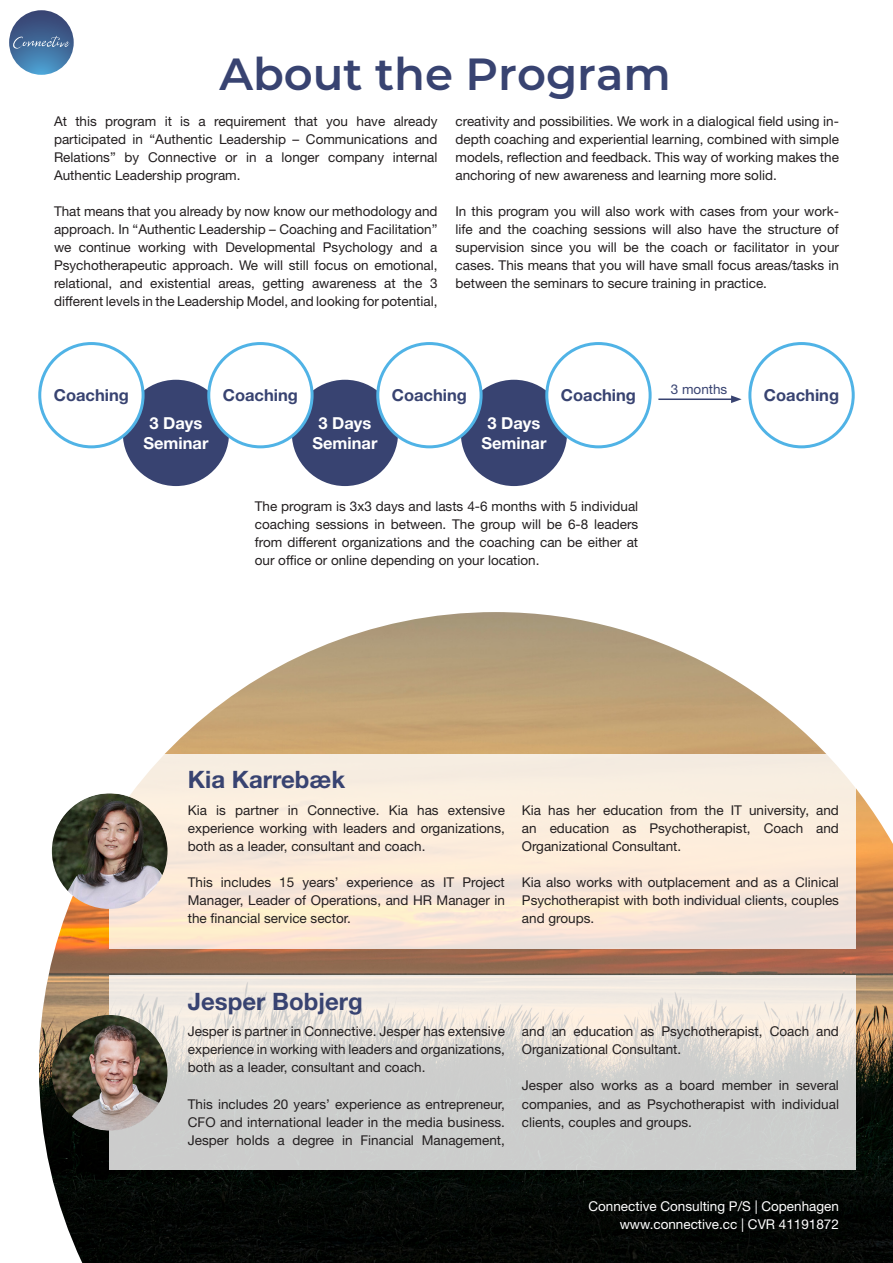
<style>
.page{position:relative;width:893px;height:1263px;background:#fff}
.page>*{position:absolute;margin:0;border:0;box-sizing:border-box;transform-origin:0 0}
.rubrik{font:100 45px "Montserrat";color:#384371}
.mellem_rubrik{font:700 24px "Helvetica Neue LT Std";color:#384371}
.infograph{font:700 16.5px "Helvetica Neue LT Std";color:#384371}
.infograph-2{font:700 16.5px "Helvetica Neue LT Std";color:#fff}
.paragraph_no_align{font:13.5px/18px "Helvetica Neue LT Std";color:#231f20;text-align:justify}
.foot{font:13.5px "Helvetica Neue LT Std";color:#fff}
.paragraph_no_align-2{font:13.5px "Helvetica Neue LT Std";color:#384371}
</style>
<div class="page">
<img style="left:39px;top:612px;width:854px;height:651px">
<svg style="left:9px;top:10px;width:65px;height:65px;background:#446c9b"></svg>
<svg style="left:12px;top:36px;width:58px;height:14px"></svg>
<div style="left:123px;top:380px;width:106px;height:106px;background:#384371;border-radius:50%"></div>
<div style="left:292px;top:380px;width:106px;height:106px;background:#384371;border-radius:50%"></div>
<div style="left:461px;top:380px;width:106px;height:106px;background:#384371;border-radius:50%"></div>
<div style="left:40px;top:343px;width:103px;height:104px;background:#fff;border-radius:50%"></div>
<div style="left:38px;top:342px;width:107px;height:106px;border:3px solid #50b3e6;border-radius:50%"></div>
<div style="left:209px;top:343px;width:103px;height:104px;background:#fff;border-radius:50%"></div>
<div style="left:207px;top:342px;width:107px;height:106px;border:3px solid #50b3e6;border-radius:50%"></div>
<div style="left:378px;top:343px;width:103px;height:104px;background:#fff;border-radius:50%"></div>
<div style="left:376px;top:342px;width:107px;height:106px;border:3px solid #50b3e6;border-radius:50%"></div>
<div style="left:547px;top:343px;width:103px;height:104px;background:#fff;border-radius:50%"></div>
<div style="left:545px;top:342px;width:107px;height:106px;border:3px solid #50b3e6;border-radius:50%"></div>
<div style="left:748px;top:342px;width:107px;height:106px;border:3px solid #50b3e6;border-radius:50%"></div>
<svg style="left:110px;top:754px;width:746px;height:194px;background:#f9eadb"></svg>
<img style="left:52px;top:793px;width:115px;height:116px;border-radius:58px">
<svg style="left:110px;top:975px;width:746px;height:195px;background:#dad7d3"></svg>
<img style="left:52px;top:1015px;width:115px;height:115px;border-radius:58px">
<hr style="left:658px;top:398px;width:75px;height:2px;background:#384371">
<svg style="left:731px;top:395px;width:11px;height:8px"></svg>
<p class="rubrik" style="left:219px;top:44px;width:453px">About the Program</p>
<p class="paragraph_no_align" style="left:54px;top:112px;width:385px">At this program it is a requirement that you have already participated in “Authentic Leadership – Communications and Relations” by Connective or in a longer company internal Authentic Leadership program.</p>
<p class="paragraph_no_align" style="left:54px;top:202px;width:385px">That means that you already by now know our methodology and approach. In “Authentic Leadership – Coaching and Facilitation” we continue working with Developmental Psychology and a Psychotherapeutic approach. We will still focus on emotional, relational, and existential areas, getting awareness at the 3 different levels in the Leadership Model, and looking for potential,</p>
<p class="paragraph_no_align" style="left:455px;top:112px;width:385px">creativity and possibilities. We work in a dialogical field using in&shy;depth coaching and experiential learning, combined with simple models, reflection and feedback. This way of working makes the anchoring of new awareness and learning more solid.</p>
<p class="paragraph_no_align" style="left:455px;top:202px;width:385px">In this program you will also work with cases from your work&shy;life and the coaching sessions will also have the structure of supervision since you will be the coach or facilitator in your cases. This means that you will have small focus areas/tasks in between the seminars to secure training in practice.</p>
<p class="paragraph_no_align-2" style="left:671px;top:382px;width:58px">3 months</p>
<p class="infograph" style="left:54px;top:385px;width:77px">Coaching</p>
<p class="infograph" style="left:223px;top:385px;width:77px">Coaching</p>
<p class="infograph" style="left:392px;top:385px;width:77px">Coaching</p>
<p class="infograph" style="left:561px;top:385px;width:77px">Coaching</p>
<p class="infograph" style="left:764px;top:385px;width:77px">Coaching</p>
<p class="infograph-2" style="left:149px;top:413px;width:54px">3 Days</p>
<p class="infograph-2" style="left:143px;top:432px;width:67px">Seminar</p>
<p class="infograph-2" style="left:318px;top:413px;width:54px">3 Days</p>
<p class="infograph-2" style="left:312px;top:432px;width:67px">Seminar</p>
<p class="infograph-2" style="left:487px;top:413px;width:54px">3 Days</p>
<p class="infograph-2" style="left:481px;top:432px;width:67px">Seminar</p>
<p class="paragraph_no_align" style="left:255px;top:497px;width:385px">The program is 3x3 days and lasts 4-6 months with 5 individual coaching sessions in between. The group will be 6-8 leaders from different organizations and the coaching can be either at our office or online depending on your location.</p>
<p class="mellem_rubrik" style="left:188px;top:764px;width:159px">Kia Karrebæk</p>
<p class="paragraph_no_align" style="left:188px;top:801px;width:319px">Kia is partner in Connective. Kia has extensive experience working with leaders and organizations, both as a leader, consultant and coach.</p>
<p class="paragraph_no_align" style="left:188px;top:873px;width:319px">This includes 15 years’ experience as IT Project Manager, Leader of Operations, and HR Manager in the financial service sector.</p>
<p class="paragraph_no_align" style="left:522px;top:801px;width:319px">Kia has her education from the IT university, and an education as Psychotherapist, Coach and Organizational Consultant.</p>
<p class="paragraph_no_align" style="left:522px;top:873px;width:319px">Kia also works with outplacement and as a Clinical Psychotherapist with both individual clients, couples and groups.</p>
<p class="mellem_rubrik" style="left:188px;top:986px;width:177px">Jesper Bobjerg</p>
<p class="paragraph_no_align" style="left:188px;top:1022px;width:319px">Jesper is partner in Connective. Jesper has extensive experience in working with leaders and organizations, both as a leader, consultant and coach.</p>
<p class="paragraph_no_align" style="left:188px;top:1094px;width:319px">This includes 20 years’ experience as entrepreneur, CFO and international leader in the media business.<br>Jesper holds a degree in Financial Management,</p>
<p class="paragraph_no_align" style="left:522px;top:1022px;width:319px">and an education as Psychotherapist, Coach and<br>Organizational Consultant.</p>
<p class="paragraph_no_align" style="left:522px;top:1076px;width:319px">Jesper also works as a board member in several companies, and as Psychotherapist with individual clients, couples and groups.</p>
<p class="foot" style="left:588px;top:1198px;width:252px">Connective Consulting P/S | Copenhagen</p>
<p class="foot" style="left:620px;top:1216px;width:221px">www.connective.cc | CVR 41191872</p>
</div>
